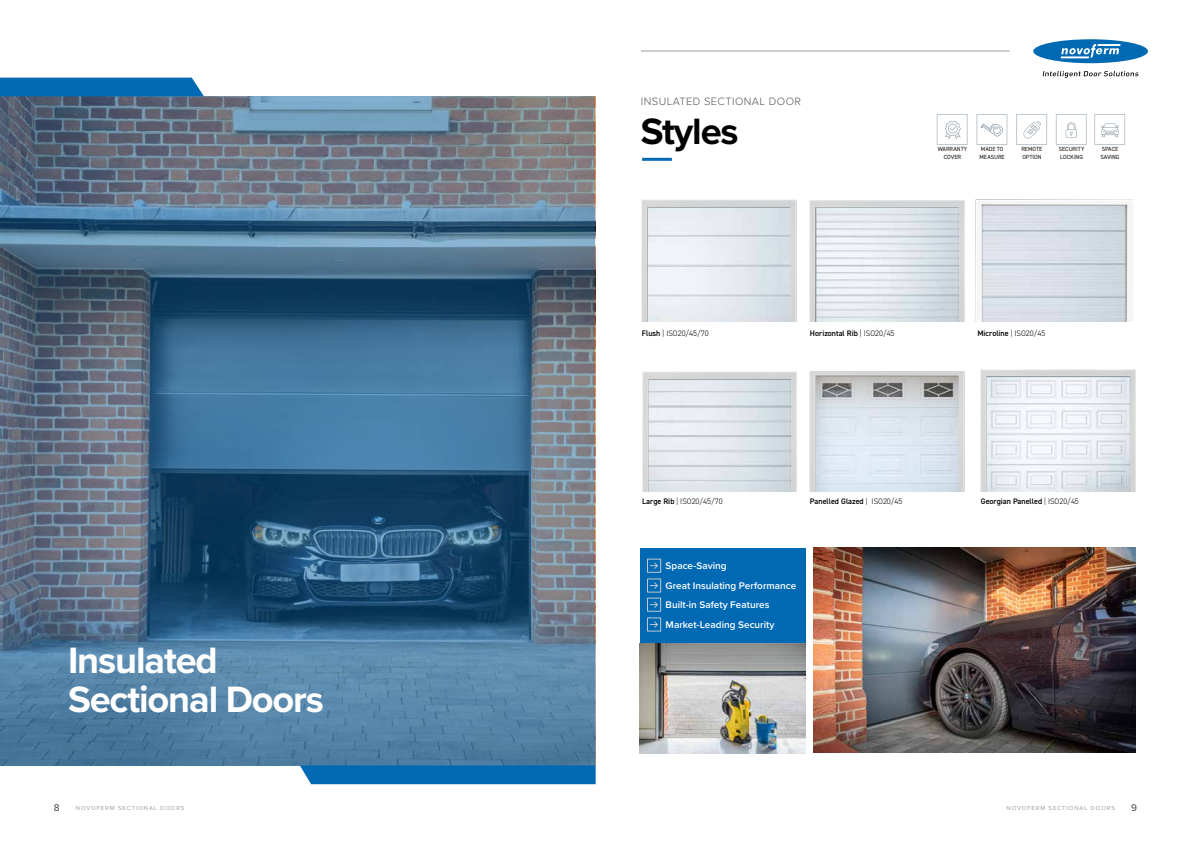
<style>
.page{position:relative;width:1191px;height:842px;background:#fff}
.page>*{position:absolute;margin:0;border:0;box-sizing:border-box;transform-origin:0 0}
.t1{font:700 38px/38.9px "Proxima Nova";letter-spacing:-.03em;color:#fff}
.t2{font:700 38px "Proxima Nova";letter-spacing:-.03em;color:#000}
.t3{font:300 11px "Proxima Nova";letter-spacing:.04em;color:#575756}
.t4{font:600 10px/19.5px "Proxima Nova";color:#fff}
.t5{font:10px "Proxima Nova";color:#3c3c3b}
.t6{font:600 8px "DIN2014";color:#000}
.t7{font:300 8px "DIN2014";color:#000}
.t8{font:6px/7.2px "DIN2014";letter-spacing:-.01em;color:#12110c}
.t9{font:6px "Proxima Nova";letter-spacing:.15em;color:#9d9d9c}
.s1{font-weight:600}
.s2{font-weight:300}
</style>
<div class="page">
<svg style="left:0;top:96px;width:595px;height:669px;background:#4d6f8c"></svg>
<svg style="left:300px;top:765px;width:295px;height:19px;background:#066cb4"></svg>
<div style="left:0;top:78px;width:204px;height:18px;background:#0069b4"></div>
<svg style="left:1042px;top:71px;width:96px;height:7px"></svg>
<svg style="left:1033px;top:39px;width:115px;height:24px"></svg>
<hr style="left:641px;top:51px;width:368px;height:1px;background:#9d9d9c">
<div style="left:640px;top:548px;width:165px;height:121px;background:#0069b4"></div>
<img style="left:980px;top:370px;width:155px;height:121px">
<img style="left:810px;top:201px;width:154px;height:121px">
<img style="left:642px;top:200px;width:154px;height:122px">
<img style="left:642px;top:372px;width:154px;height:119px">
<img style="left:810px;top:371px;width:154px;height:120px">
<img style="left:975px;top:200px;width:157px;height:122px">
<hr style="left:642px;top:158px;width:30px;height:3px;background:#0069b4">
<div style="left:647px;top:559px;width:14px;height:13px;border:1px solid #bfc9d0"></div>
<svg style="left:650px;top:562px;width:8px;height:7px"></svg>
<div style="left:647px;top:579px;width:14px;height:13px;border:1px solid #bfc9d0"></div>
<svg style="left:650px;top:582px;width:8px;height:7px"></svg>
<div style="left:647px;top:598px;width:14px;height:13px;border:1px solid #bfc9d0"></div>
<svg style="left:650px;top:601px;width:8px;height:7px"></svg>
<div style="left:647px;top:618px;width:14px;height:13px;border:1px solid #bfc9d0"></div>
<svg style="left:650px;top:621px;width:8px;height:7px"></svg>
<img style="left:813px;top:548px;width:322px;height:205px">
<img style="left:640px;top:643px;width:165px;height:110px">
<svg style="left:1023px;top:121px;width:18px;height:17px"></svg>
<div style="left:937px;top:114px;width:30px;height:31px;border:1px solid #bfc9d0"></div>
<svg style="left:980px;top:124px;width:23px;height:13px"></svg>
<svg style="left:1065px;top:122px;width:12px;height:16px"></svg>
<svg style="left:945px;top:121px;width:15px;height:18px"></svg>
<div style="left:976px;top:114px;width:31px;height:31px;border:1px solid #bfc9d0"></div>
<div style="left:1016px;top:114px;width:30px;height:31px;border:1px solid #bfc9d0"></div>
<div style="left:1056px;top:114px;width:30px;height:31px;border:1px solid #bfc9d0"></div>
<div style="left:1094px;top:114px;width:30px;height:31px;border:1px solid #bfc9d0"></div>
<svg style="left:1101px;top:123px;width:17px;height:14px"></svg>
<h1 class="t1" style="left:68px;top:643px;width:257px">Insulated<br>Sectional Doors</h1>
<h2 class="t3" style="left:641px;top:97px;width:162px">INSULATED SECTIONAL DOOR</h2>
<h1 class="t2" style="left:641px;top:115px;width:99px">Styles</h1>
<p class="t8" style="left:937px;top:146px;width:31px;text-align:center">WARRANTY<br>COVER</p>
<p class="t8" style="left:979px;top:146px;width:27px">MADE TO<br>MEASURE</p>
<p class="t8" style="left:1021px;top:146px;width:23px">REMOTE<br>OPTION</p>
<p class="t8" style="left:1058px;top:146px;width:27px">SECURITY<br>LOCKING</p>
<p class="t8" style="left:1100px;top:146px;width:21px">SPACE<br>SAVING</p>
<p class="t7" style="left:642px;top:330px;width:68px"><span class="s1">Flush</span> | ISO20/45/70</p>
<p class="t6" style="left:810px;top:329px;width:86px">Horizontal Rib <span class="s2">| ISO20/45</span></p>
<p class="t7" style="left:642px;top:498px;width:82px"><span class="s1">Large Rib</span> | ISO20/45/70</p>
<p class="t6" style="left:810px;top:498px;width:94px">Panelled Glazed <span class="s2">| ISO20/45</span></p>
<p class="t4" style="left:665px;top:556px;width:132px">Space-Saving<br>Great Insulating Performance<br>Built-in Safety Features<br>Market-Leading Security</p>
<p class="t6" style="left:977px;top:329px;width:69px">Microline <span class="s2">| ISO20/45</span></p>
<p class="t6" style="left:980px;top:498px;width:99px">Georgian Panelled <span class="s2">| ISO20/45</span></p>
<p class="t5" style="left:54px;top:803px;width:7px">8</p>
<p class="t9" style="left:76px;top:805px;width:110px">NOVOFERM SECTIONAL DOORS</p>
<p class="t9" style="left:1006px;top:805px;width:110px">NOVOFERM SECTIONAL DOORS</p>
<p class="t5" style="left:1131px;top:803px;width:7px">9</p>
</div>
